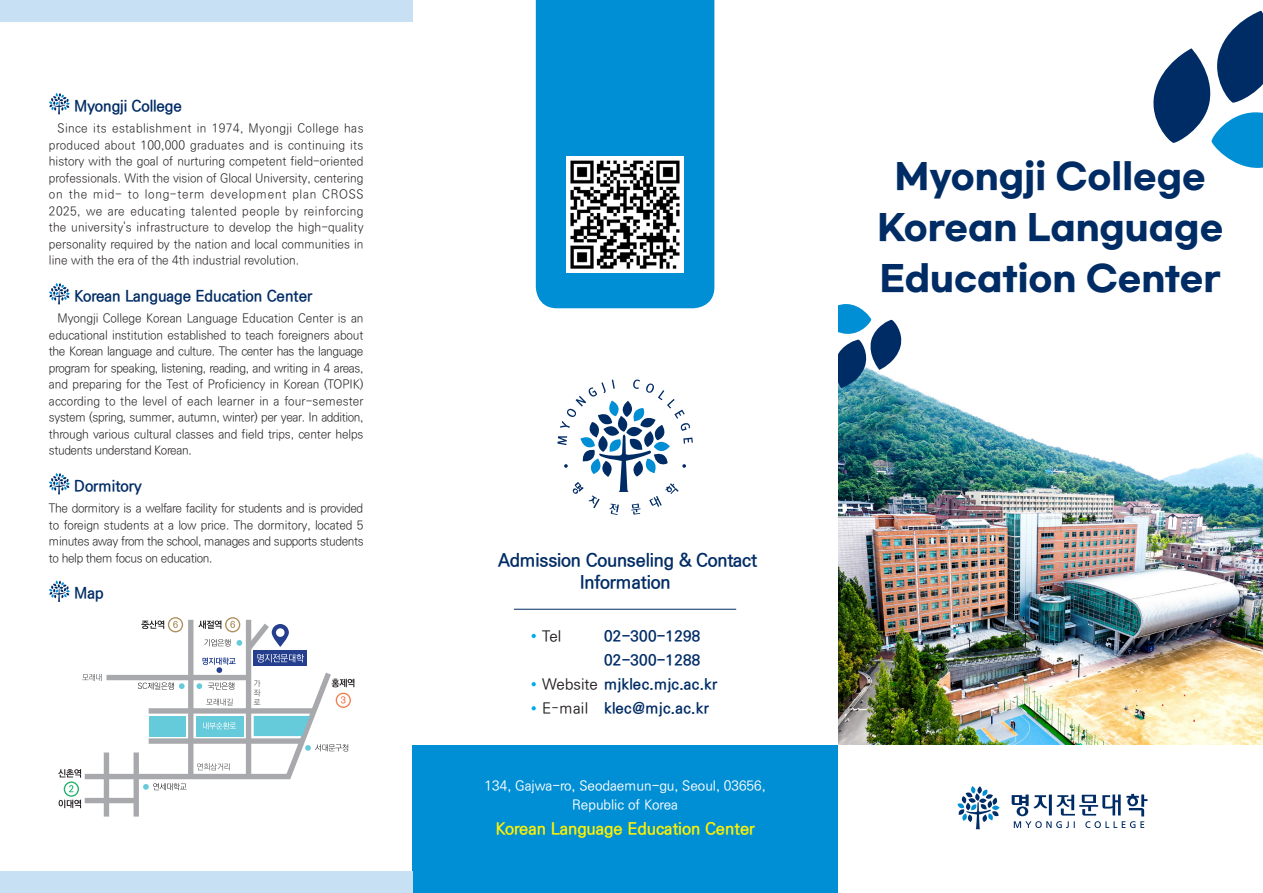
<style>
.page{position:relative;width:1263px;height:893px;background:#fff}
.page>*{position:absolute;margin:0;border:0;box-sizing:border-box;transform-origin:0 0}
.t1{font:700 34.5px "Gmarket Sans";color:#002c65}
.제목{font:700 18px "Ko Pub World Dotum";letter-spacing:-.01em;color:#002c65}
.t2{font:700 16.5px "Ko Pub World Dotum";color:#fff101}
.제목-2{font:700 15.45px "Ko Pub World Dotum";color:#002c65}
.t3{font:700 15px "Ko Pub World Dotum";letter-spacing:.02em;color:#002c65}
.t4{font:500 15px "Ko Pub World Dotum";color:#231f20}
.t5{font:500 13.5px "Ko Pub World Dotum";color:#fff}
.t6{font:300 12px/16.5px "Ko Pub World Dotum";letter-spacing:-.03em;color:#231f20;text-align:justify}
.s1{font-weight:500;color:#231f20}
</style>
<div class="page">
<img style="left:838px;top:385px;width:425px;height:359px">
<svg style="left:838px;top:304px;width:66px;height:84px"></svg>
<div style="left:412px;top:744px;width:426px;height:149px;background:#008fd5"></div>
<div style="left:536px;top:0;width:178px;height:308px;background:#008fd5"></div>
<div style="left:85px;top:798px;width:50px;height:5px;background:#a8a9ad"></div>
<div style="left:104px;top:752px;width:5px;height:65px;background:#a8a9ad"></div>
<div style="left:134px;top:752px;width:5px;height:65px;background:#a8a9ad"></div>
<div style="left:168px;top:617px;width:15px;height:15px;border:1px solid #af8e5c;border-radius:50%"></div>
<svg style="left:64px;top:782px;width:14px;height:14px"></svg>
<div style="left:64px;top:781px;width:15px;height:16px;border:1px solid #1eb26a;border-radius:50%"></div>
<div style="left:225px;top:617px;width:15px;height:15px;border:1px solid #af8e5c;border-radius:50%"></div>
<svg style="left:59px;top:800px;width:22px;height:8px"></svg>
<svg style="left:58px;top:618px;width:296px;height:174px"></svg>
<svg style="left:957px;top:786px;width:42px;height:43px"></svg>
<svg style="left:1012px;top:794px;width:135px;height:34px"></svg>
<svg style="left:1153px;top:11px;width:110px;height:157px"></svg>
<svg style="left:531px;top:634px;width:5px;height:4px"></svg>
<svg style="left:531px;top:682px;width:5px;height:4px"></svg>
<svg style="left:531px;top:706px;width:5px;height:4px"></svg>
<hr style="left:514px;top:609px;width:222px;height:1px;background:#002c65">
<img style="left:567px;top:156px;width:116px;height:117px">
<svg style="left:557px;top:379px;width:136px;height:136px"></svg>
<div style="left:0;top:0;width:412px;height:21px;background:#c7e0f3"></div>
<div style="left:0;top:872px;width:412px;height:21px;background:#c7e0f3"></div>
<svg style="left:49px;top:93px;width:21px;height:21px"></svg>
<svg style="left:49px;top:283px;width:21px;height:21px"></svg>
<svg style="left:49px;top:473px;width:21px;height:21px"></svg>
<svg style="left:49px;top:580px;width:21px;height:22px"></svg>
<p class="제목-2" style="left:74px;top:95px;width:109px">Myongji College</p>
<p class="t6" style="left:49px;top:121px;width:316px;text-indent:9px">Since its establishment in 1974, Myongji College has produced about 100,000 graduates and is continuing its history with the goal of nurturing competent field-oriented professionals. With the vision of Glocal University, centering on the mid- to long-term development plan CROSS 2025, we are educating talented people by reinforcing the university's infrastructure to develop the high-quality personality required by the nation and local communities in line with the era of the 4th industrial revolution.</p>
<p class="제목-2" style="left:74px;top:285px;width:240px">Korean Language Education Center</p>
<p class="t6" style="left:49px;top:311px;width:316px;text-indent:9px">Myongji College Korean Language Education Center is an educational institution established to teach foreigners about the Korean language and culture. The center has the language program for speaking, listening, reading, and writing in 4 areas, and preparing for the Test of Proficiency in Korean (TOPIK) according to the level of each learner in a four-semester system (spring, summer, autumn, winter) per year. In addition, through various cultural classes and field trips, center helps students understand Korean.</p>
<p class="제목-2" style="left:74px;top:475px;width:69px">Dormitory</p>
<p class="t6" style="left:49px;top:501px;width:316px">The dormitory is a welfare facility for students and is provided to foreign students at a low price. The dormitory, located 5 minutes away from the school, manages and supports students to help them focus on education.</p>
<p class="제목-2" style="left:74px;top:582px;width:31px">Map</p>
<p class="제목" style="left:498px;top:547px;width:261px">Admission Counseling &amp; Contact</p>
<p class="제목" style="left:580px;top:569px;width:92px">Information</p>
<p class="t4" style="left:542px;top:626px;width:21px">Tel</p>
<p class="t3" style="left:604px;top:625px;width:98px">02-300-1298</p>
<p class="t3" style="left:604px;top:649px;width:98px">02-300-1288</p>
<p class="t3" style="left:542px;top:674px;width:177px"><span class="s1">Website</span> mjklec.mjc.ac.kr</p>
<p class="t3" style="left:542px;top:698px;width:168px"><span class="s1">E–mail</span> klec@mjc.ac.kr</p>
<p class="t5" style="left:485px;top:776px;width:282px">134, Gajwa-ro, Seodaemun-gu, Seoul, 03656,</p>
<p class="t5" style="left:572px;top:795px;width:107px">Republic of Korea</p>
<p class="t2" style="left:495px;top:817px;width:261px">Korean Language Education Center</p>
<p class="t1" style="left:895px;top:157px;width:312px">Myongji College</p>
<p class="t1" style="left:877px;top:208px;width:347px">Korean Language</p>
<p class="t1" style="left:880px;top:259px;width:342px">Education Center</p>
</div>
